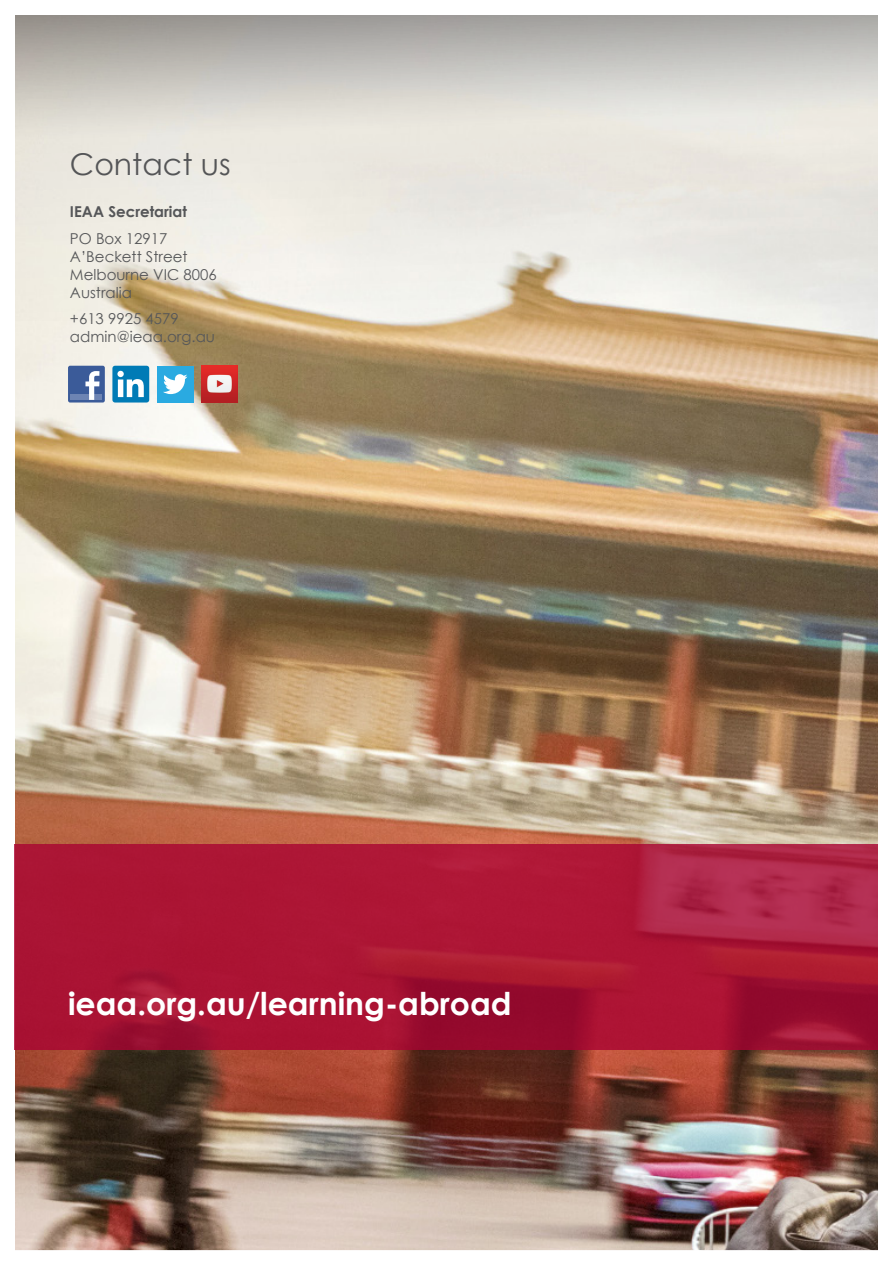
<style>
.page{position:relative;width:893px;height:1263px;background:#fff}
.page>*{position:absolute;margin:0;border:0;box-sizing:border-box;transform-origin:0 0}
.Heading_1_-_White{font:700 31.5px "Century Gothic";color:#fff}
.Heading_1_-_Blue{font:30px "Century Gothic";color:#57585a}
.Body_text_-_Black{font:15px/18px "Century Gothic";color:#57585a}
.Heading_1_-_Blue-2{font:700 15px "Century Gothic";color:#57585a}
</style>
<div class="page">
<img style="left:14px;top:351px;width:864px;height:900px">
<svg style="left:15px;top:844px;width:863px;height:205px;background:#a91636"></svg>
<div style="left:157px;top:366px;width:37px;height:36px;background:#2aaae1"></div>
<svg style="left:163px;top:374px;width:24px;height:20px"></svg>
<div style="left:68px;top:366px;width:37px;height:36px;background:#3b5b99;border-radius:2px"></div>
<div style="left:71px;top:395px;width:31px;height:5px;background:#6d84b3"></div>
<svg style="left:85px;top:371px;width:15px;height:29px"></svg>
<div style="left:112px;top:366px;width:37px;height:36px;background:#007bb6;border-radius:3px"></div>
<svg style="left:117px;top:371px;width:27px;height:26px"></svg>
<img style="left:201px;top:366px;width:37px;height:36px">
<svg style="left:15px;top:15px;width:863px;height:336px;background:#dbd6cb"></svg>
<p class="Heading_1_-_Blue" style="left:70px;top:143px;width:162px">Contact us</p>
<p class="Heading_1_-_Blue-2" style="left:70px;top:200px;width:118px">IEAA Secretariat</p>
<p class="Body_text_-_Black" style="left:70px;top:229px;width:148px">PO Box 12917<br>A’Beckett Street<br>Melbourne VIC 8006<br>Australia</p>
<p class="Body_text_-_Black" style="left:70px;top:310px;width:147px">+613 9925 4579 admin@ieaa.org.au</p>
<p class="Heading_1_-_White" style="left:68px;top:979px;width:445px">ieaa.org.au/learning-abroad</p>
</div>
